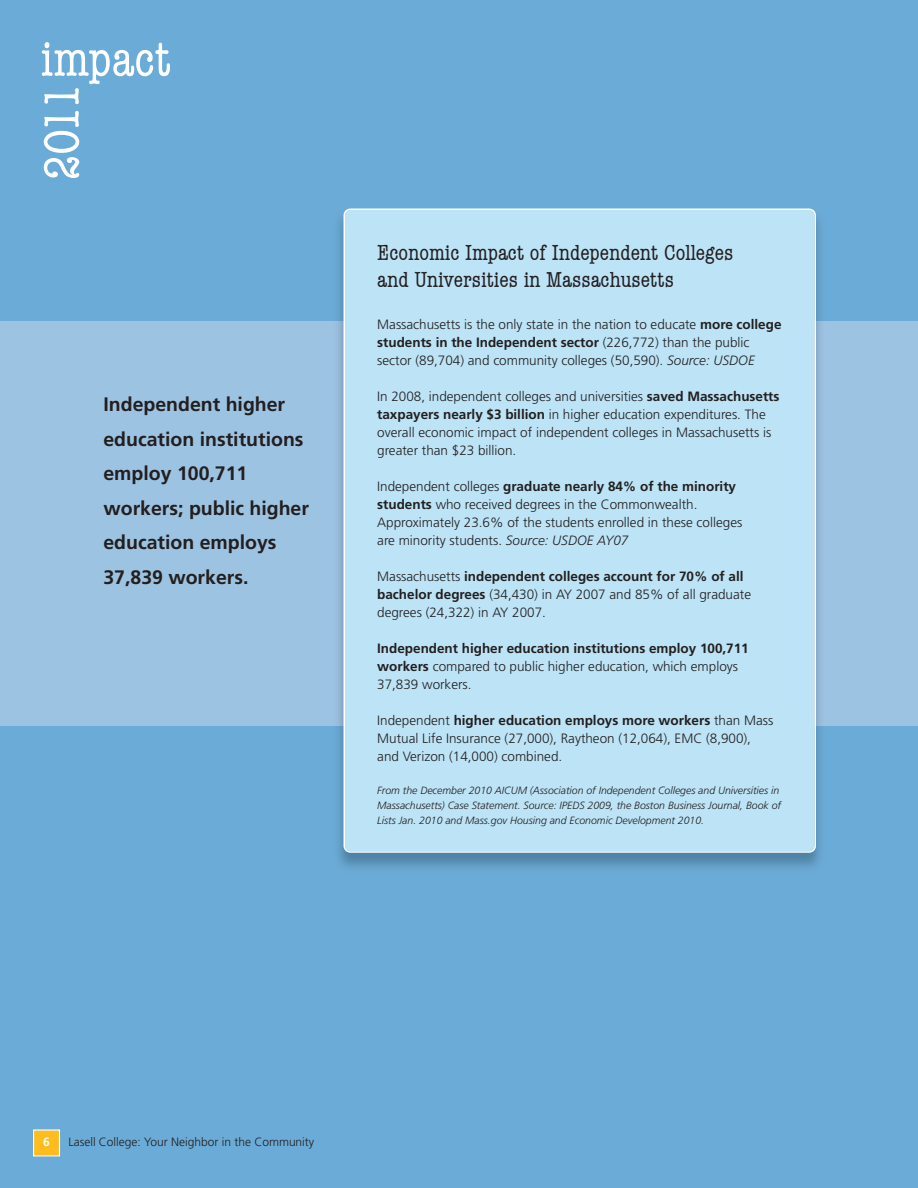
<style>
.page{position:relative;width:918px;height:1188px;background:#6babd7}
.page>*{position:absolute;margin:0;border:0;box-sizing:border-box;transform-origin:0 0}
.t1{font:condensed 51.15px "American Typewriter";color:#fff}
.t2{font:condensed 22.5px/27px "American Typewriter";color:#231f20}
.t3{font:700 19.5px/34.5px "Frutiger";color:#231f20}
.t4{font:300 13.5px/18px "Frutiger";color:#231f20}
.t5{font:700 13.5px/18px "Frutiger";color:#231f20}
.t6{font:300 12px "Frutiger";color:#231f20}
.t7{font:700 12px "Frutiger";color:#fff}
.t8{font:italic 300 10.5px/15px "Frutiger";color:#231f20}
.s1{font-weight:700}
.s2{font-style:italic}
.s3{font-weight:300}
</style>
<div class="page">
<div style="left:34px;top:1131px;width:25px;height:24px;background:#fdbd1f"></div>
<div style="left:33px;top:1129px;width:27px;height:27px;border:1px solid #fff"></div>
<div style="left:0;top:321px;width:918px;height:405px;background:#9dc3e2"></div>
<img style="left:338px;top:213px;width:482px;height:655px">
<div style="left:344px;top:208px;width:472px;height:645px;background:#bce3f6"></div>
<h1 class="t1" style="left:40px;top:31px;width:133px">impact</h1>
<h1 class="t1" style="left:34px;top:180px;width:97px;rotate:-90deg">2011</h1>
<h3 class="t3" style="left:103px;top:389px;width:207px">Independent higher education institutions employ 100,711 workers; public higher education employs<br>37,839 workers.</h3>
<h2 class="t2" style="left:377px;top:240px;width:358px">Economic Impact of Independent Colleges and Universities in Massachusetts</h2>
<p class="t4" style="left:377px;top:317px;width:406px">Massachusetts is the only state in the nation to educate <span class="s1">more college students in the Independent sector</span> (226,772) than the public sector (89,704) and community colleges (50,590). <span class="s2">Source: USDOE</span></p>
<p class="t4" style="left:377px;top:389px;width:404px">In 2008, independent colleges and universities <span class="s1">saved Massachusetts taxpayers nearly $3 billion</span> in higher education expenditures. The overall economic impact of independent colleges in Massachusetts is greater than $23 billion.</p>
<p class="t4" style="left:377px;top:479px;width:367px">Independent colleges <span class="s1">graduate nearly 84% of the minority students</span> who received degrees in the Commonwealth.<br>Approximately 23.6% of the students enrolled in these colleges are minority students. <span class="s2">Source: USDOE AY07</span></p>
<p class="t4" style="left:377px;top:569px;width:375px">Massachusetts <span class="s1">independent colleges account for 70% of all bachelor degrees</span> (34,430) in AY 2007 and 85% of all graduate degrees (24,322) in AY 2007.</p>
<p class="t5" style="left:377px;top:641px;width:373px">Independent higher education institutions employ 100,711 workers <span class="s3">compared to public higher education, which employs<br>37,839 workers.</span></p>
<p class="t4" style="left:377px;top:713px;width:398px">Independent <span class="s1">higher education employs more workers</span> than Mass<br>Mutual Life Insurance (27,000), Raytheon (12,064), EMC (8,900), and Verizon (14,000) combined.</p>
<p class="t8" style="left:377px;top:784px;width:405px">From the December 2010 AICUM (Association of Independent Colleges and Universities in<br>Massachusetts) Case Statement. Source: IPEDS 2009, the Boston Business Journal, Book of<br>Lists Jan. 2010 and Mass.gov Housing and Economic Development 2010.</p>
<p class="t7" style="left:43px;top:1137px;width:8px">6</p>
<p class="t6" style="left:68px;top:1137px;width:247px">Lasell College: Your Neighbor in the Community</p>
</div>
